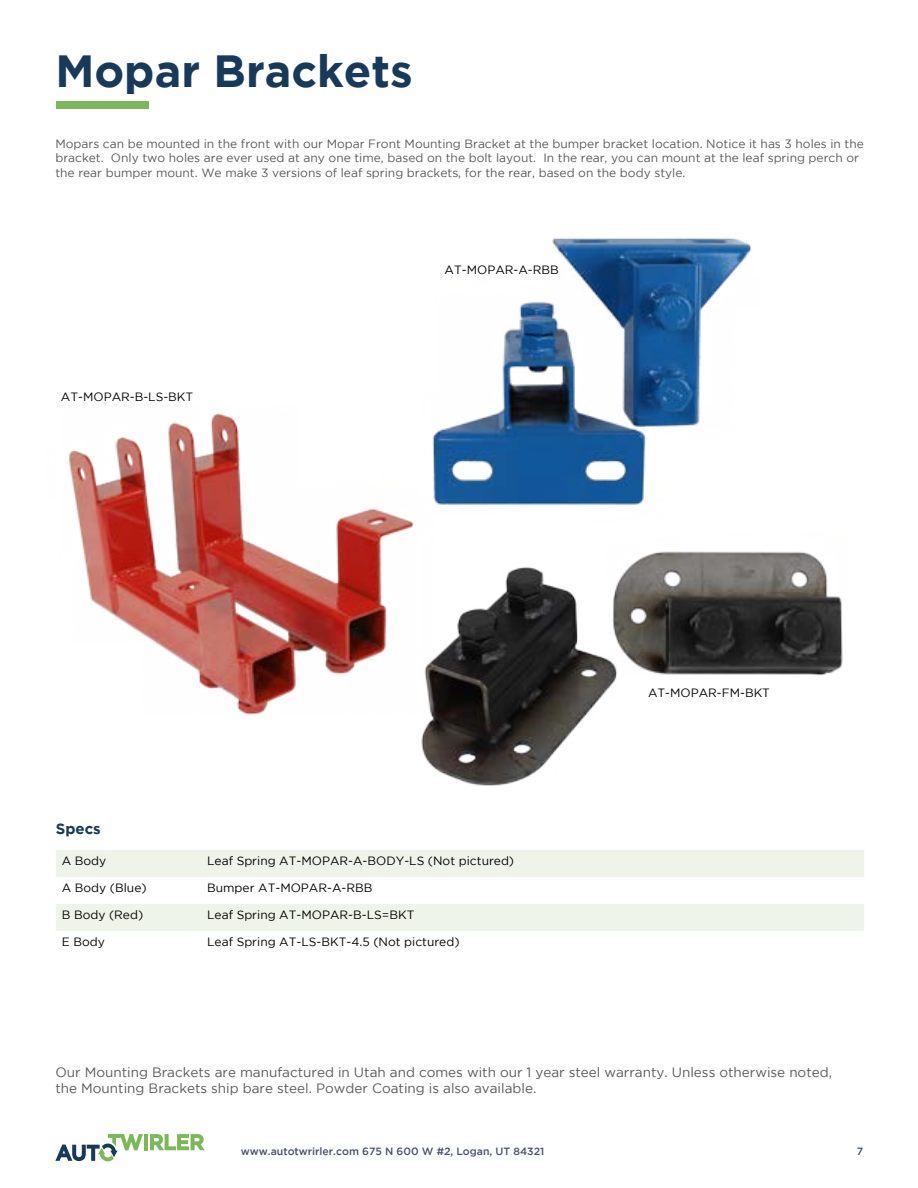
<style>
.page{position:relative;width:918px;height:1188px;background:#fff}
.page>*{position:absolute;margin:0;border:0;box-sizing:border-box;transform-origin:0 0}
.t1{font:700 45px "Gotham";color:#173a5b}
.t2{font:700 15px "Gotham";color:#173a5b}
.t3{font:13.5px/16.2px "Gotham";color:#58595b}
.t4{font:12px/14.4px "Gotham";color:#58595b}
.t5{font:12px "Gotham";color:#000}
.t6{font:500 10.5px "Gotham";color:#425370}
</style>
<div class="page">
<hr style="left:144px;top:1134px;width:4px;height:16px;background:#7bb857">
<svg style="left:150px;top:1134px;width:55px;height:16px"></svg>
<svg style="left:55px;top:1134px;width:88px;height:27px"></svg>
<img style="left:481px;top:238px;width:271px;height:267px">
<img style="left:69px;top:413px;width:412px;height:302px">
<div style="left:56px;top:102px;width:92px;height:7px;background:#7bb857"></div>
<svg style="left:56px;top:850px;width:808px;height:81px;fill:#eef4e9"></svg>
<img style="left:391px;top:508px;width:452px;height:278px">
<h1 class="t1" style="left:55px;top:45px;width:359px">Mopar Brackets</h1>
<p class="t4" style="left:55px;top:136px;width:810px">Mopars can be mounted in the front with our Mopar Front Mounting Bracket at the bumper bracket location. Notice it has 3 holes in the bracket. Only two holes are ever used at any one time, based on the bolt layout. In the rear, you can mount at the leaf spring perch or the rear bumper mount. We make 3 versions of leaf spring brackets, for the rear, based on the body style.</p>
<p class="t5" style="left:61px;top:390px;width:134px">AT-MOPAR-B-LS-BKT</p>
<p class="t5" style="left:445px;top:263px;width:116px">AT-MOPAR-A-RBB</p>
<p class="t2" style="left:56px;top:820px;width:47px">Specs</p>
<p class="t5" style="left:62px;top:854px;width:46px">A Body</p>
<p class="t5" style="left:207px;top:854px;width:309px">Leaf Spring AT-MOPAR-A-BODY-LS (Not pictured)</p>
<p class="t5" style="left:62px;top:881px;width:86px">A Body (Blue)</p>
<p class="t5" style="left:207px;top:881px;width:167px">Bumper AT-MOPAR-A-RBB</p>
<p class="t5" style="left:62px;top:908px;width:83px">B Body (Red)</p>
<p class="t5" style="left:207px;top:908px;width:209px">Leaf Spring AT-MOPAR-B-LS=BKT</p>
<p class="t5" style="left:62px;top:935px;width:45px">E Body</p>
<p class="t5" style="left:207px;top:935px;width:254px">Leaf Spring AT-LS-BKT-4.5 (Not pictured)</p>
<p class="t5" style="left:648px;top:686px;width:124px">AT-MOPAR-FM-BKT</p>
<p class="t3" style="left:55px;top:1064px;width:778px">Our Mounting Brackets are manufactured in Utah and comes with our 1 year steel warranty. Unless otherwise noted, the Mounting Brackets ship bare steel. Powder Coating is also available.</p>
<p class="t6" style="left:241px;top:1146px;width:305px">www.autotwrirler.com 675 N 600 W #2, Logan, UT 84321</p>
<p class="t6" style="left:857px;top:1146px;width:8px">7</p>
</div>
